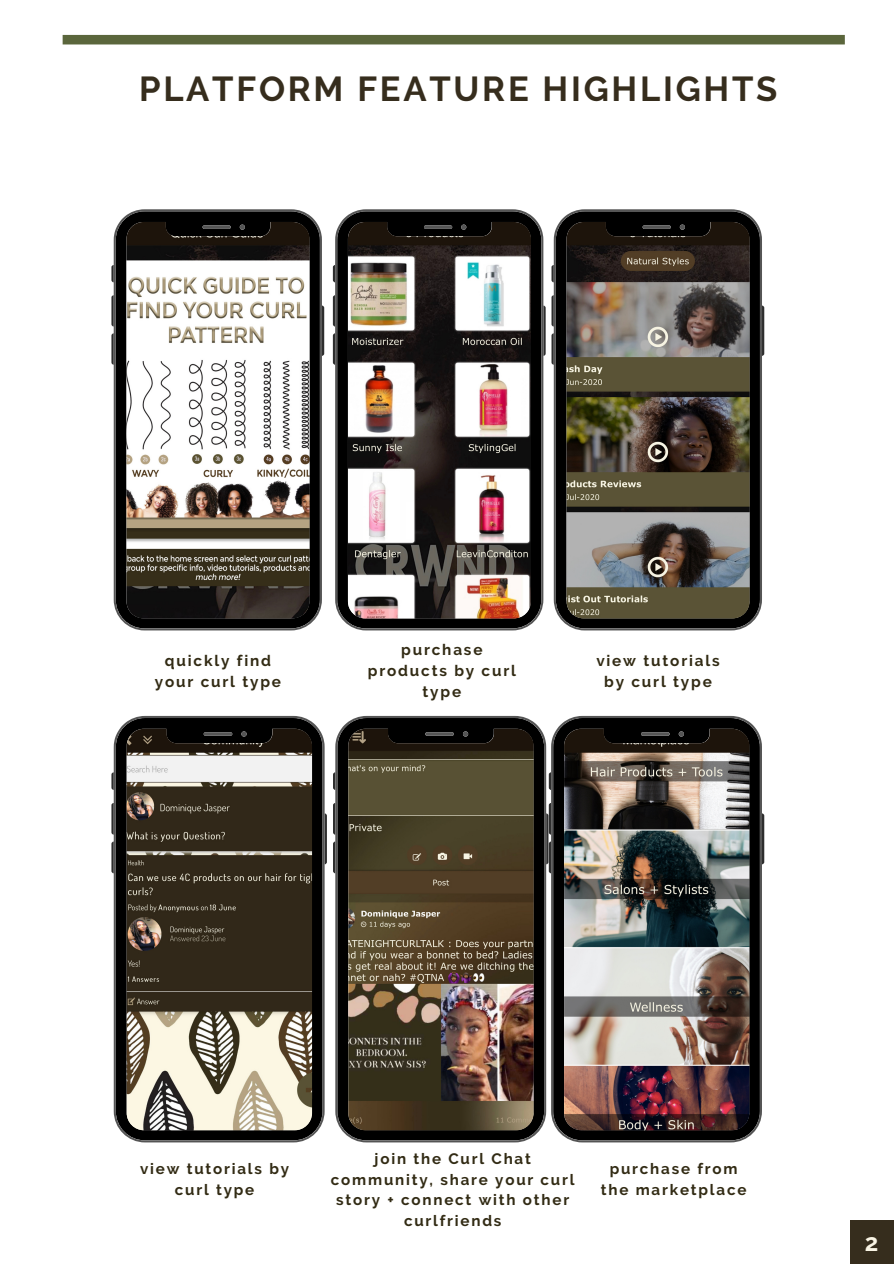
<style>
.page{position:relative;width:894px;height:1264px;background:#fff}
.page>*{position:absolute;margin:0;border:0;box-sizing:border-box;transform-origin:0 0}
.t1{font:700 34.5px "Raleway";letter-spacing:.08em;color:#362d1d}
.t2{font:700 24px "Raleway";color:#faf5e5}
.t3{font:700 15.3px/20.7px "Raleway";letter-spacing:.12em;color:#322b14;text-align:center}
.t4{font:700 15.15px/20.5px "Raleway";letter-spacing:.12em;color:#322b14;text-align:center}
</style>
<div class="page">
<svg style="left:111px;top:265px;width:3px;height:17px"></svg>
<svg style="left:111px;top:295px;width:3px;height:31px"></svg>
<svg style="left:111px;top:333px;width:3px;height:32px"></svg>
<svg style="left:322px;top:305px;width:2px;height:51px"></svg>
<svg style="left:114px;top:209px;width:208px;height:421px"></svg>
<svg style="left:333px;top:265px;width:2px;height:17px"></svg>
<svg style="left:333px;top:295px;width:2px;height:31px"></svg>
<svg style="left:333px;top:333px;width:2px;height:32px"></svg>
<svg style="left:543px;top:305px;width:2px;height:51px"></svg>
<img style="left:335px;top:209px;width:208px;height:421px">
<svg style="left:551px;top:265px;width:2px;height:17px"></svg>
<svg style="left:551px;top:295px;width:2px;height:31px"></svg>
<svg style="left:551px;top:333px;width:2px;height:32px"></svg>
<svg style="left:761px;top:305px;width:3px;height:51px"></svg>
<img style="left:553px;top:209px;width:208px;height:421px">
<svg style="left:111px;top:772px;width:3px;height:18px"></svg>
<svg style="left:111px;top:803px;width:3px;height:31px"></svg>
<svg style="left:111px;top:841px;width:3px;height:32px"></svg>
<svg style="left:324px;top:813px;width:3px;height:51px"></svg>
<svg style="left:114px;top:716px;width:210px;height:426px;background:#615b4f"></svg>
<svg style="left:333px;top:772px;width:2px;height:18px"></svg>
<svg style="left:333px;top:803px;width:2px;height:31px"></svg>
<svg style="left:333px;top:841px;width:2px;height:32px"></svg>
<img style="left:335px;top:716px;width:211px;height:426px">
<svg style="left:548px;top:772px;width:3px;height:18px"></svg>
<svg style="left:546px;top:803px;width:5px;height:70px"></svg>
<svg style="left:761px;top:813px;width:3px;height:51px"></svg>
<img style="left:551px;top:716px;width:210px;height:426px">
<div style="left:849px;top:1219px;width:44px;height:44px;background:#362d1d"></div>
<div style="left:63px;top:35px;width:781px;height:9px;background:#5b663c"></div>
<h1 class="t1" style="left:139px;top:69px;width:639px">PLATFORM FEATURE HIGHLIGHTS</h1>
<p class="t3" style="left:155px;top:650px;width:128px">quickly find your curl type</p>
<p class="t3" style="left:367px;top:639px;width:150px">purchase products by curl type</p>
<p class="t3" style="left:596px;top:650px;width:125px">view tutorials by curl type</p>
<p class="t4" style="left:140px;top:1158px;width:150px">view tutorials by curl type</p>
<p class="t4" style="left:331px;top:1148px;width:245px">join the Curl Chat community, share your curl story + connect with other curlfriends</p>
<p class="t4" style="left:600px;top:1158px;width:147px">purchase from the marketplace</p>
<h2 class="t2" style="left:864px;top:1227px;width:15px">2</h2>
</div>
